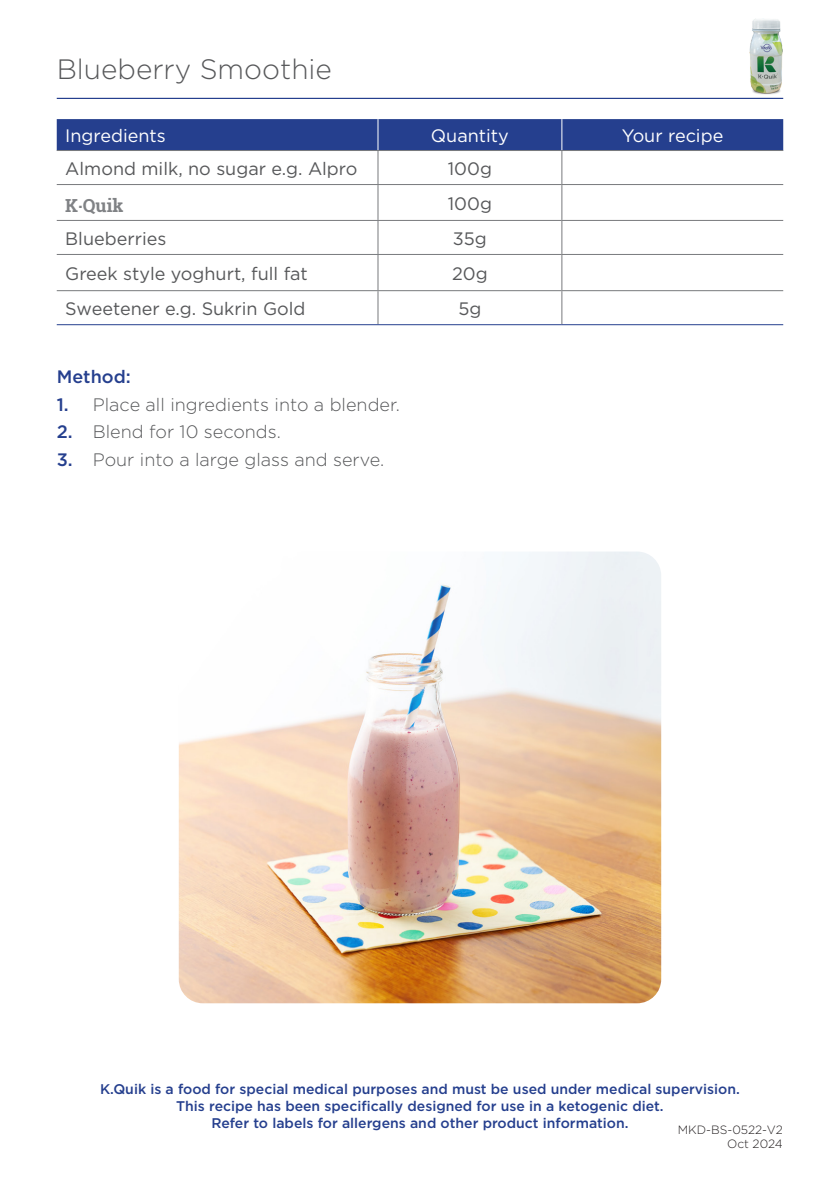
<style>
.page{position:relative;width:840px;height:1191px;background:#fff}
.page>*{position:absolute;margin:0;border:0;box-sizing:border-box;transform-origin:0 0}
.t1{font:300 28px "Gotham";color:#57585a}
.t2{font:18px "Gotham";color:#57585a}
.t3{font:300 18px "Gotham";color:#57585a}
.t4{font:18px "Gotham";color:#fff}
.t5{font:500 18px "Gotham";color:#253f8e}
.t6{font:700 18px "Roboto Slab";color:#808285}
.t7{font:500 14px/16.8px "Gotham";color:#253f8e;text-align:center}
.t8{font:300 12px "Gotham";color:#231f20}
.s1{font-weight:500;color:#253f8e}
</style>
<div class="page">
<hr style="left:57px;top:98px;width:725px;height:1px;background:#253f8e">
<div style="left:57px;top:119px;width:725px;height:31px;background:#253f8e"></div>
<hr style="left:377px;top:119px;width:1px;height:31px;background:#fff">
<hr style="left:561px;top:119px;width:1px;height:31px;background:#fff">
<hr style="left:57px;top:150px;width:321px;height:1px;background:#787a7d">
<hr style="left:378px;top:150px;width:183px;height:1px;background:#787a7d">
<hr style="left:377px;top:151px;width:1px;height:33px;background:#787a7d">
<hr style="left:561px;top:150px;width:221px;height:1px;background:#787a7d">
<hr style="left:561px;top:151px;width:1px;height:33px;background:#787a7d">
<hr style="left:57px;top:184px;width:321px;height:1px;background:#787a7d">
<hr style="left:378px;top:184px;width:183px;height:1px;background:#787a7d">
<hr style="left:377px;top:185px;width:1px;height:35px;background:#787a7d">
<hr style="left:561px;top:184px;width:221px;height:1px;background:#787a7d">
<hr style="left:561px;top:185px;width:1px;height:35px;background:#787a7d">
<hr style="left:57px;top:220px;width:321px;height:1px;background:#787a7d">
<hr style="left:378px;top:220px;width:183px;height:1px;background:#787a7d">
<hr style="left:377px;top:221px;width:1px;height:33px;background:#787a7d">
<hr style="left:561px;top:221px;width:1px;height:33px;background:#787a7d">
<hr style="left:377px;top:255px;width:1px;height:35px;background:#787a7d">
<hr style="left:561px;top:255px;width:1px;height:35px;background:#787a7d">
<hr style="left:377px;top:291px;width:1px;height:33px;background:#787a7d">
<hr style="left:561px;top:291px;width:1px;height:33px;background:#787a7d">
<hr style="left:561px;top:220px;width:221px;height:1px;background:#787a7d">
<hr style="left:57px;top:254px;width:321px;height:1px;background:#787a7d">
<hr style="left:378px;top:254px;width:183px;height:1px;background:#787a7d">
<hr style="left:561px;top:254px;width:221px;height:1px;background:#787a7d">
<hr style="left:57px;top:290px;width:321px;height:1px;background:#787a7d">
<hr style="left:378px;top:290px;width:183px;height:1px;background:#787a7d">
<hr style="left:561px;top:290px;width:221px;height:1px;background:#787a7d">
<hr style="left:57px;top:324px;width:321px;height:1px;background:#253f8e">
<hr style="left:378px;top:324px;width:183px;height:1px;background:#253f8e">
<hr style="left:561px;top:324px;width:221px;height:1px;background:#253f8e">
<img style="left:179px;top:552px;width:481px;height:451px">
<img style="left:745px;top:18px;width:39px;height:81px">
<p class="t1" style="left:57px;top:51px;width:276px">Blueberry Smoothie</p>
<p class="t4" style="left:65px;top:124px;width:102px">Ingredients</p>
<p class="t4" style="left:431px;top:124px;width:79px">Quantity</p>
<p class="t4" style="left:621px;top:124px;width:103px">Your recipe</p>
<p class="t2" style="left:65px;top:157px;width:293px">Almond milk, no sugar e.g. Alpro</p>
<p class="t2" style="left:447px;top:157px;width:46px">100g</p>
<p class="t6" style="left:65px;top:193px;width:60px">K.Quik</p>
<p class="t2" style="left:447px;top:192px;width:46px">100g</p>
<p class="t2" style="left:65px;top:227px;width:103px">Blueberries</p>
<p class="t2" style="left:452px;top:227px;width:35px">35g</p>
<p class="t2" style="left:65px;top:262px;width:244px">Greek style yoghurt, full fat</p>
<p class="t2" style="left:452px;top:262px;width:37px">20g</p>
<p class="t2" style="left:65px;top:297px;width:242px">Sweetener e.g. Sukrin Gold</p>
<p class="t2" style="left:458px;top:297px;width:24px">5g</p>
<p class="t5" style="left:57px;top:365px;width:75px">Method:</p>
<p class="t3" style="left:57px;top:393px;width:344px"><span class="s1">1.</span> Place all ingredients into a blender.</p>
<p class="t3" style="left:57px;top:420px;width:225px"><span class="s1">2.</span> Blend for 10 seconds.</p>
<p class="t3" style="left:57px;top:448px;width:329px"><span class="s1">3.</span> Pour into a large glass and serve.</p>
<p class="t7" style="left:100px;top:1080px;width:641px">K.Quik is a food for special medical purposes and must be used under medical supervision.<br>This recipe has been specifically designed for use in a ketogenic diet.<br>Refer to labels for allergens and other product information.</p>
<p class="t8" style="left:677px;top:1122px;width:106px">MKD-BS-0522-V2</p>
<p class="t8" style="left:726px;top:1136px;width:57px">Oct 2024</p>
</div>
